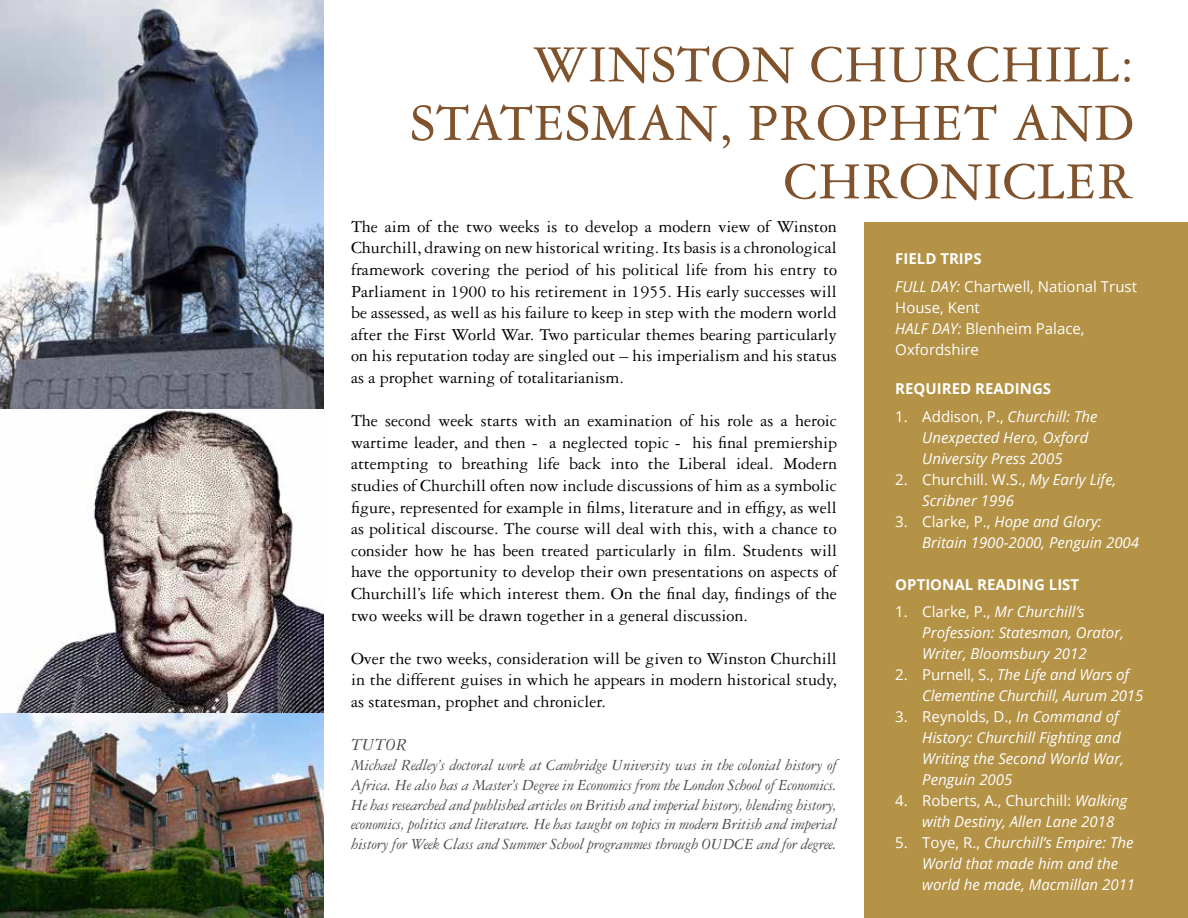
<style>
.page{position:relative;width:1188px;height:918px;background:#fff}
.page>*{position:absolute;margin:0;border:0;box-sizing:border-box;transform-origin:0 0}
.t1{font:55.5px/58.5px "Garamond 3 LT Std";letter-spacing:.01em;color:#80532c;text-align:right}
.t2{font:18px/21.6px "Garamond 3 LT Std";color:#000;text-align:justify}
.t3{font:italic 18px "Garamond 3 LT Std";color:#4d4d4f}
.t4{font:italic 16.5px/19.8px "Garamond 3 LT Std";letter-spacing:-.01em;color:#4d4d4f;text-align:justify}
.t5{font:italic 15px/21px "Open Sans";color:#fff}
.t6{font:15px/21px "Open Sans";color:#fff}
.t7{font:700 15px "Open Sans";color:#fff}
.s1{font-weight:700}
.s2{font-style:italic}
.s3{font-style:normal}
</style>
<div class="page">
<div style="left:864px;top:222px;width:324px;height:696px;background:#b49246"></div>
<img style="left:0;top:713px;width:324px;height:205px">
<img style="left:0;top:0;width:324px;height:713px">
<h1 class="t1" style="left:411px;top:36px;width:725px">WINSTON CHURCHILL:<br>STATESMAN, PROPHET AND<br>CHRONICLER</h1>
<p class="t2" style="left:351px;top:216px;width:488px">The aim of the two weeks is to develop a modern view of Winston Churchill, drawing on new historical writing. Its basis is a chronological framework covering the period of his political life from his entry to Parliament in 1900 to his retirement in 1955. His early successes will be assessed, as well as his failure to keep in step with the modern world after the First World War. Two particular themes bearing particularly on his reputation today are singled out – his imperialism and his status as a prophet warning of totalitarianism.</p>
<p class="t2" style="left:351px;top:410px;width:488px">The second week starts with an examination of his role as a heroic wartime leader, and then - a neglected topic - his final premiership attempting to breathing life back into the Liberal ideal. Modern studies of Churchill often now include discussions of him as a symbolic figure, represented for example in films, literature and in effigy, as well as political discourse. The course will deal with this, with a chance to consider how he has been treated particularly in film. Students will have the opportunity to develop their own presentations on aspects of Churchill’s life which interest them. On the final day, findings of the two weeks will be drawn together in a general discussion.</p>
<p class="t2" style="left:351px;top:648px;width:488px">Over the two weeks, consideration will be given to Winston Churchill in the different guises in which he appears in modern historical study, as statesman, prophet and chronicler.</p>
<p class="t3" style="left:351px;top:735px;width:57px">TUTOR</p>
<p class="t4" style="left:351px;top:755px;width:488px">Michael Redley’s doctoral work at Cambridge University was in the colonial history of Africa. He also has a Master’s Degree in Economics from the London School of Economics.<br>He has researched and published articles on British and imperial history, blending history, economics, politics and literature. He has taught on topics in modern British and imperial history for Week Class and Summer School programmes through OUDCE and for degree.</p>
<p class="t6" style="left:895px;top:244px;width:243px;line-height:27.8px"><span class="s1">FIELD TRIPS<br></span><span class="s2">FULL DAY:</span> Chartwell, National Trust</p>
<p class="t6" style="left:895px;top:296px;width:191px">House, Kent<br><span class="s2">HALF DAY:</span> Blenheim Palace,<br>Oxfordshire</p>
<p class="t7" style="left:895px;top:378px;width:157px">REQUIRED READINGS</p>
<p class="t5" style="left:922px;top:405px;width:177px;text-indent:-27px"><span class="s3">1. Addison, P.,</span> Churchill: The<br>Unexpected Hero, Oxford<br>University Press 2005</p>
<p class="t5" style="left:922px;top:468px;width:196px;text-indent:-27px"><span class="s3">2. Churchill. W.S.,</span> My Early Life,<br>Scribner 1996</p>
<p class="t5" style="left:922px;top:510px;width:218px;text-indent:-27px"><span class="s3">3. Clarke, P.,</span> Hope and Glory:<br>Britain 1900-2000, Penguin 2004</p>
<p class="t7" style="left:895px;top:574px;width:185px">OPTIONAL READING LIST</p>
<p class="t5" style="left:922px;top:601px;width:203px;text-indent:-27px"><span class="s3">1. Clarke, P.,</span> Mr Churchill’s<br>Profession: Statesman, Orator,<br>Writer, Bloomsbury 2012</p>
<p class="t5" style="left:922px;top:664px;width:223px;text-indent:-27px"><span class="s3">2. Purnell, S.,</span> The Life and Wars of<br>Clementine Churchill, Aurum 2015</p>
<p class="t5" style="left:922px;top:706px;width:203px;text-indent:-27px"><span class="s3">3. Reynolds, D.,</span> In Command of<br>History: Churchill Fighting and<br>Writing the Second World War,<br>Penguin 2005</p>
<p class="t5" style="left:922px;top:790px;width:207px;text-indent:-27px"><span class="s3">4. Roberts, A., Churchill:</span> Walking with Destiny, Allen Lane 2018</p>
<p class="t5" style="left:922px;top:832px;width:214px;text-indent:-27px"><span class="s3">5. Toye, R.,</span> Churchill’s Empire: The<br>World that made him and the world he made, Macmillan 2011</p>
</div>
